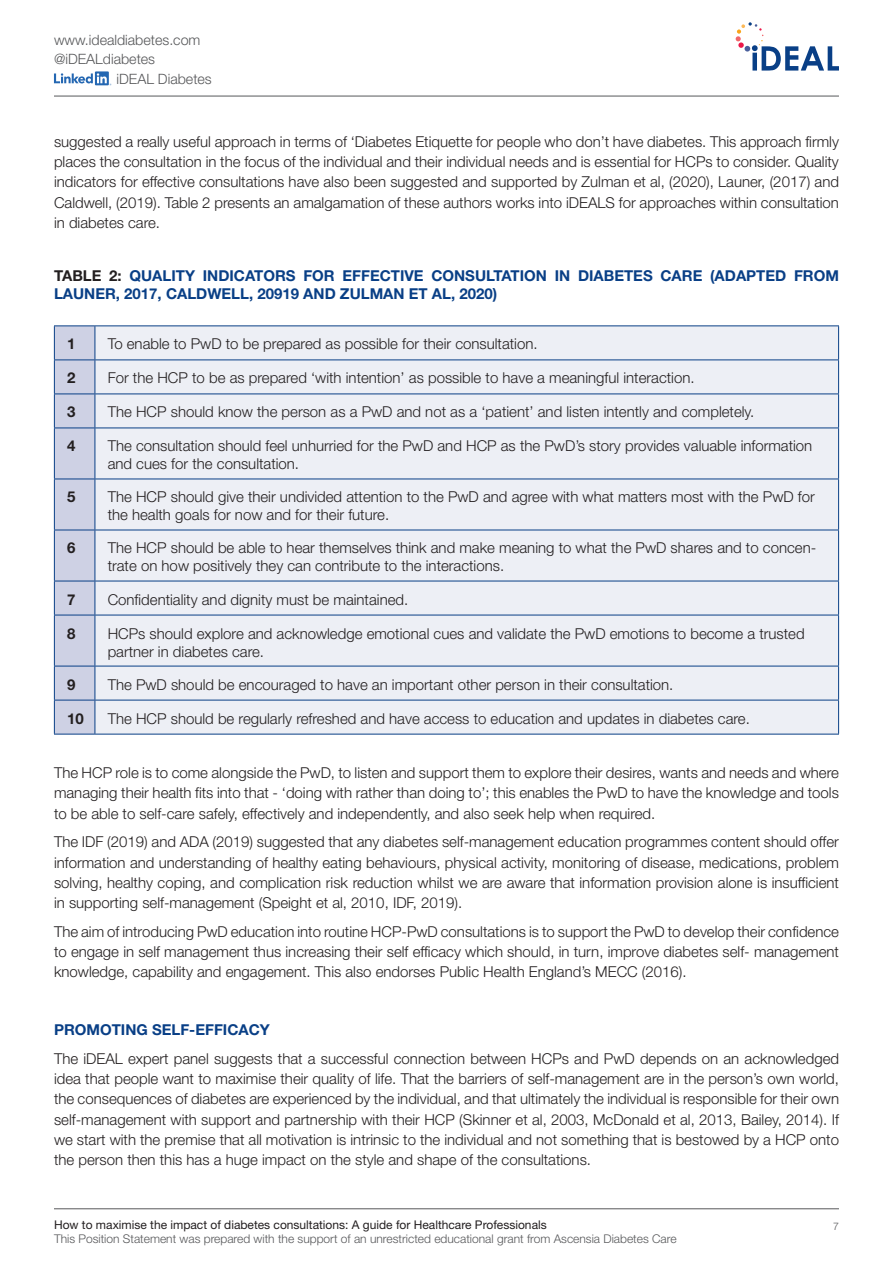
<style>
.page{position:relative;width:893px;height:1263px;background:#fff}
.page>*{position:absolute;margin:0;border:0;box-sizing:border-box;transform-origin:0 0}
.body{font:300 15px/20.2px "Helvetica Neue LT Std";color:#231f20;text-align:justify}
.body-2{font:700 15px/18px "Helvetica Neue LT Std";color:#093f86}
.t1{font:700 15px "Helvetica Neue LT Std";color:#231f20}
.t2{font:300 14.25px "Helvetica Neue LT Std";color:#57585a}
.t3{font:300 12px "Helvetica Neue LT Std";color:#57585a}
.t4{font:12px "Helvetica Neue LT Std";color:#231f20}
.t5{font:300 10.5px "Helvetica Neue LT Std";color:#57585a}
.s1{color:#231f20}
</style>
<div class="page">
<svg style="left:736px;top:22px;width:103px;height:49px"></svg>
<hr style="left:54px;top:96px;width:785px;height:1px;background:#57585a">
<hr style="left:54px;top:1208px;width:785px;height:1px;background:#57585a">
<svg style="left:54px;top:71px;width:57px;height:14px"></svg>
<div style="left:55px;top:326px;width:40px;height:408px;background:#ced1e4"></div>
<div style="left:96px;top:326px;width:742px;height:408px;background:#edeff5"></div>
<hr style="left:54px;top:325px;width:41px;height:1px;background:#093f86">
<hr style="left:54px;top:326px;width:1px;height:33px;background:#093f86">
<hr style="left:95px;top:325px;width:744px;height:1px;background:#093f86">
<hr style="left:95px;top:326px;width:1px;height:33px;background:#093f86">
<hr style="left:838px;top:326px;width:1px;height:33px;background:#093f86">
<hr style="left:54px;top:359px;width:41px;height:1px;background:#093f86">
<hr style="left:54px;top:360px;width:1px;height:33px;background:#093f86">
<hr style="left:95px;top:359px;width:744px;height:1px;background:#093f86">
<hr style="left:95px;top:360px;width:1px;height:33px;background:#093f86">
<hr style="left:838px;top:360px;width:1px;height:33px;background:#093f86">
<hr style="left:54px;top:393px;width:41px;height:1px;background:#093f86">
<hr style="left:54px;top:394px;width:1px;height:34px;background:#093f86">
<hr style="left:95px;top:393px;width:744px;height:1px;background:#093f86">
<hr style="left:95px;top:394px;width:1px;height:34px;background:#093f86">
<hr style="left:838px;top:394px;width:1px;height:34px;background:#093f86">
<hr style="left:54px;top:428px;width:41px;height:1px;background:#093f86">
<hr style="left:54px;top:428px;width:1px;height:51px;background:#093f86">
<hr style="left:95px;top:428px;width:744px;height:1px;background:#093f86">
<hr style="left:95px;top:428px;width:1px;height:51px;background:#093f86">
<hr style="left:838px;top:428px;width:1px;height:51px;background:#093f86">
<hr style="left:54px;top:479px;width:41px;height:1px;background:#093f86">
<hr style="left:54px;top:479px;width:1px;height:51px;background:#093f86">
<hr style="left:95px;top:479px;width:744px;height:1px;background:#093f86">
<hr style="left:95px;top:479px;width:1px;height:51px;background:#093f86">
<hr style="left:838px;top:479px;width:1px;height:51px;background:#093f86">
<hr style="left:54px;top:530px;width:41px;height:1px;background:#093f86">
<hr style="left:54px;top:530px;width:1px;height:51px;background:#093f86">
<hr style="left:95px;top:530px;width:744px;height:1px;background:#093f86">
<hr style="left:95px;top:530px;width:1px;height:51px;background:#093f86">
<hr style="left:838px;top:530px;width:1px;height:51px;background:#093f86">
<hr style="left:54px;top:581px;width:41px;height:1px;background:#093f86">
<hr style="left:54px;top:581px;width:1px;height:34px;background:#093f86">
<hr style="left:95px;top:581px;width:744px;height:1px;background:#093f86">
<hr style="left:95px;top:581px;width:1px;height:34px;background:#093f86">
<hr style="left:838px;top:581px;width:1px;height:34px;background:#093f86">
<hr style="left:54px;top:615px;width:41px;height:1px;background:#093f86">
<hr style="left:54px;top:615px;width:1px;height:51px;background:#093f86">
<hr style="left:95px;top:615px;width:744px;height:1px;background:#093f86">
<hr style="left:95px;top:615px;width:1px;height:51px;background:#093f86">
<hr style="left:838px;top:615px;width:1px;height:51px;background:#093f86">
<hr style="left:54px;top:666px;width:41px;height:1px;background:#093f86">
<hr style="left:54px;top:666px;width:1px;height:34px;background:#093f86">
<hr style="left:95px;top:666px;width:744px;height:1px;background:#093f86">
<hr style="left:95px;top:666px;width:1px;height:34px;background:#093f86">
<hr style="left:838px;top:666px;width:1px;height:34px;background:#093f86">
<hr style="left:54px;top:700px;width:41px;height:1px;background:#093f86">
<hr style="left:54px;top:700px;width:1px;height:34px;background:#093f86">
<hr style="left:95px;top:700px;width:744px;height:1px;background:#093f86">
<hr style="left:95px;top:700px;width:1px;height:34px;background:#093f86">
<hr style="left:838px;top:700px;width:1px;height:34px;background:#093f86">
<hr style="left:54px;top:734px;width:41px;height:1px;background:#093f86">
<hr style="left:95px;top:734px;width:744px;height:1px;background:#093f86">
<p class="t2" style="left:54px;top:31px;width:148px">www.idealdiabetes.com</p>
<p class="t2" style="left:54px;top:51px;width:103px">@iDEALdiabetes</p>
<p class="t2" style="left:117px;top:70px;width:97px">iDEAL Diabetes</p>
<p class="body" style="left:54px;top:131px;width:786px">suggested a really useful approach in terms of ‘Diabetes Etiquette for people who don’t have diabetes. This approach firmly places the consultation in the focus of the individual and their individual needs and is essential for HCPs to consider. Quality indicators for effective consultations have also been suggested and supported by Zulman et al, (2020), Launer, (2017) and Caldwell, (2019). Table 2 presents an amalgamation of these authors works into iDEALS for approaches within consultation in diabetes care.</p>
<p class="body-2" style="left:54px;top:266px;width:786px"><span class="s1">TABLE 2:</span> QUALITY INDICATORS FOR EFFECTIVE CONSULTATION IN DIABETES CARE (ADAPTED FROM<br>LAUNER, 2017, CALDWELL, 20919 AND ZULMAN ET AL, 2020)</p>
<p class="t1" style="left:67px;top:335px;width:10px">1</p>
<p class="body" style="left:108px;top:334px;width:431px">To enable to PwD to be prepared as possible for their consultation.</p>
<p class="t1" style="left:67px;top:369px;width:10px">2</p>
<p class="body" style="left:108px;top:368px;width:588px">For the HCP to be as prepared ‘with intention’ as possible to have a meaningful interaction.</p>
<p class="t1" style="left:67px;top:403px;width:10px">3</p>
<p class="body" style="left:108px;top:402px;width:648px">The HCP should know the person as a PwD and not as a ‘patient’ and listen intently and completely.</p>
<p class="t1" style="left:67px;top:437px;width:10px">4</p>
<p class="body" style="left:108px;top:437px;width:706px;line-height:18px">The consultation should feel unhurried for the PwD and HCP as the PwD’s story provides valuable information and cues for the consultation.</p>
<p class="t1" style="left:67px;top:488px;width:10px">5</p>
<p class="body" style="left:108px;top:488px;width:709px;line-height:18px">The HCP should give their undivided attention to the PwD and agree with what matters most with the PwD for the health goals for now and for their future.</p>
<p class="t1" style="left:67px;top:539px;width:10px">6</p>
<p class="body" style="left:108px;top:539px;width:710px;line-height:18px">The HCP should be able to hear themselves think and make meaning to what the PwD shares and to concen&shy;trate on how positively they can contribute to the interactions.</p>
<p class="t1" style="left:67px;top:590px;width:10px">7</p>
<p class="body" style="left:108px;top:589px;width:302px">Confidentiality and dignity must be maintained.</p>
<p class="t1" style="left:67px;top:624px;width:10px">8</p>
<p class="body" style="left:108px;top:624px;width:698px;line-height:18px">HCPs should explore and acknowledge emotional cues and validate the PwD emotions to become a trusted partner in diabetes care.</p>
<p class="t1" style="left:67px;top:675px;width:10px">9</p>
<p class="body" style="left:108px;top:674px;width:567px">The PwD should be encouraged to have an important other person in their consultation.</p>
<p class="t1" style="left:67px;top:709px;width:18px">10</p>
<p class="body" style="left:108px;top:708px;width:644px">The HCP should be regularly refreshed and have access to education and updates in diabetes care.</p>
<p class="body" style="left:54px;top:762px;width:786px">The HCP role is to come alongside the PwD, to listen and support them to explore their desires, wants and needs and where managing their health fits into that - ‘doing with rather than doing to’; this enables the PwD to have the knowledge and tools to be able to self-care safely, effectively and independently, and also seek help when required.</p>
<p class="body" style="left:54px;top:832px;width:786px">The IDF (2019) and ADA (2019) suggested that any diabetes self-management education programmes content should offer information and understanding of healthy eating behaviours, physical activity, monitoring of disease, medications, problem solving, healthy coping, and complication risk reduction whilst we are aware that information provision alone is insufficient in supporting self-management (Speight et al, 2010, IDF, 2019).</p>
<p class="body" style="left:54px;top:921px;width:786px">The aim of introducing PwD education into routine HCP-PwD consultations is to support the PwD to develop their confidence to engage in self management thus increasing their self efficacy which should, in turn, improve diabetes self- management knowledge, capability and engagement. This also endorses Public Health England’s MECC (2016).</p>
<p class="body-2" style="left:54px;top:1020px;width:217px">PROMOTING SELF-EFFICACY</p>
<p class="body" style="left:54px;top:1048px;width:787px">The iDEAL expert panel suggests that a successful connection between HCPs and PwD depends on an acknowledged idea that people want to maximise their quality of life. That the barriers of self-management are in the person’s own world, the consequences of diabetes are experienced by the individual, and that ultimately the individual is responsible for their own self-management with support and partnership with their HCP (Skinner et al, 2003, McDonald et al, 2013, Bailey, 2014). If we start with the premise that all motivation is intrinsic to the individual and not something that is bestowed by a HCP onto the person then this has a huge impact on the style and shape of the consultations.</p>
<p class="t4" style="left:54px;top:1217px;width:494px">How to maximise the impact of diabetes consultations: A guide for Healthcare Professionals</p>
<p class="t5" style="left:833px;top:1220px;width:7px">7</p>
<p class="t3" style="left:54px;top:1232px;width:624px">This Position Statement was prepared with the support of an unrestricted educational grant from Ascensia Diabetes Care</p>
</div>
